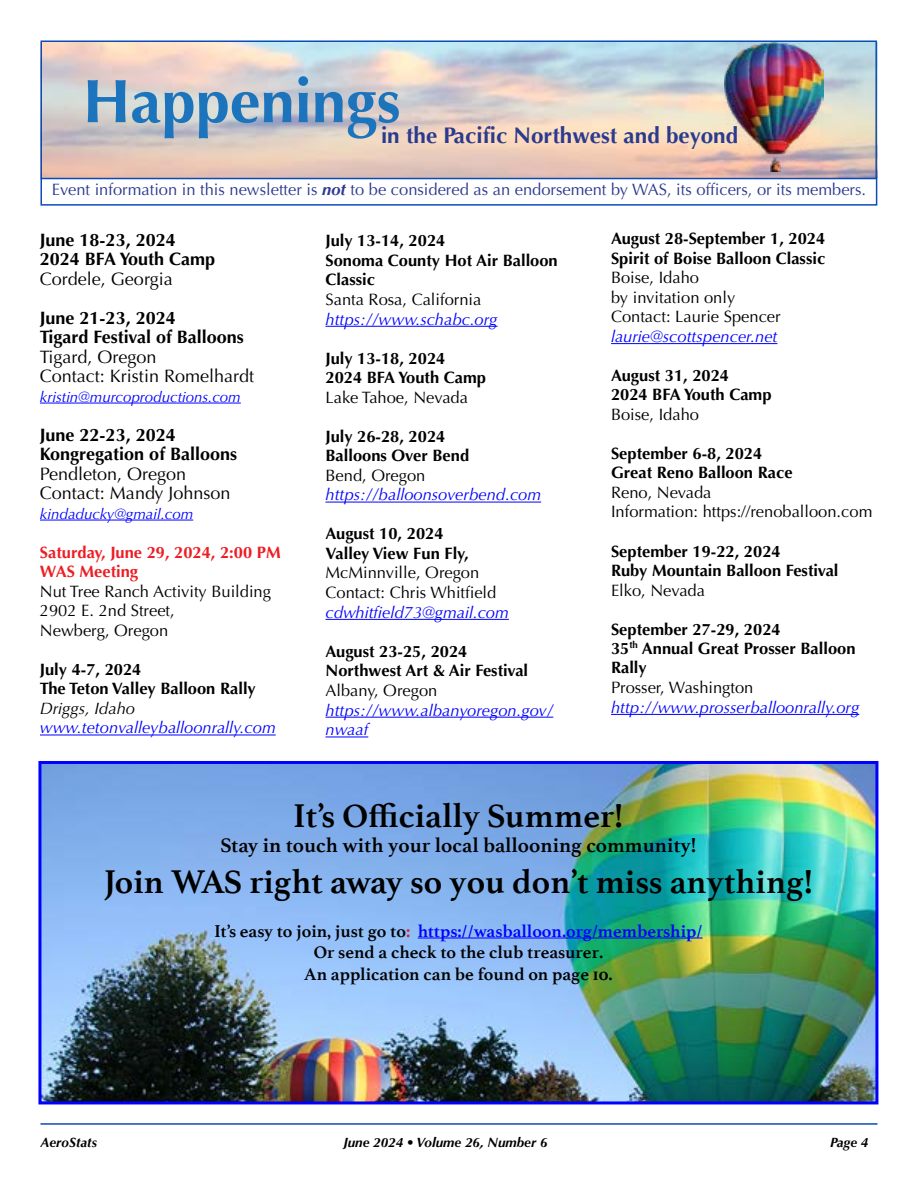
<style>
.page{position:relative;width:918px;height:1188px;background:#fff}
.page>*{position:absolute;margin:0;border:0;box-sizing:border-box;transform-origin:0 0}
.t1{font:700 61.5px "Optima";color:#1c75bc}
.t2{font:700 34.5px "Athelas";color:#000}
.t3{font:700 22.5px "Optima";color:#2a3b8f}
.t4{font:700 21px "Athelas";color:#000}
.t5{font:700 18px/21.6px "Athelas";color:#000;text-align:center}
.t6{font:700 18px/19.5px "Optima";color:#000}
.t7{font:18px/19.5px "Optima";color:#000}
.t8{font:700 16.5px/19.5px "Optima";color:#000}
.t9{font:16.5px/19.5px "Optima";color:#000}
.t10{font:italic 16.5px/19.8px "Optima";color:#00f}
.t11{font:16.5px "Optima";color:#2b3990}
.t12{font:700 16.5px/19.5px "Optima";color:#ed1d24}
.t13{font:italic 16.5px "Optima";color:#000}
.t14{font:italic 15px "Optima";color:#00f}
.t15{font:italic 700 13.5px "Optima";color:#000}
.s1{font-weight:700;font-style:italic}
.s2{color:#d2232a}
.s3{color:#00f}
</style>
<div class="page">
<hr style="left:40px;top:1123px;width:838px;height:2px;background:#0b4cb4">
<div style="left:40px;top:177px;width:837px;height:29px;border:2px solid #1049bc"></div>
<img style="left:724px;top:43px;width:100px;height:129px">
<div style="left:40px;top:40px;width:837px;height:139px;border:2px solid #0b4cb4"></div>
<hr style="left:40px;top:403px;width:201px;height:1px;background:#00f">
<hr style="left:40px;top:520px;width:153px;height:1px;background:#00f">
<hr style="left:40px;top:735px;width:236px;height:1px;background:#00f">
<hr style="left:326px;top:326px;width:172px;height:1px;background:#00f">
<hr style="left:326px;top:502px;width:215px;height:1px;background:#00f">
<hr style="left:326px;top:619px;width:183px;height:1px;background:#00f">
<hr style="left:326px;top:717px;width:227px;height:1px;background:#00f">
<hr style="left:326px;top:737px;width:42px;height:1px;background:#00f">
<hr style="left:611px;top:343px;width:166px;height:1px;background:#00f">
<hr style="left:611px;top:714px;width:248px;height:1px;background:#00f">
<img style="left:42px;top:765px;width:832px;height:335px">
<div style="left:38px;top:761px;width:840px;height:343px;border:3px solid #00f"></div>
<hr style="left:418px;top:938px;width:285px;height:1px;background:#00f">
<h1 class="t1" style="left:83px;top:66px;width:319px">Happenings</h1>
<h3 class="t3" style="left:381px;top:122px;width:359px">in the Pacific Northwest and beyond</h3>
<p class="t11" style="left:52px;top:180px;width:816px">Event information in this newsletter is <span class="s1">not</span> to be considered as an endorsement by WAS, its officers, or its members.</p>
<p class="t6" style="left:40px;top:230px;width:177px">June 18-23, 2024<br>2024 BFA Youth Camp</p>
<p class="t7" style="left:40px;top:269px;width:135px">Cordele, Georgia</p>
<p class="t6" style="left:40px;top:308px;width:205px">June 21-23, 2024<br>Tigard Festival of Balloons</p>
<p class="t7" style="left:40px;top:347px;width:216px">Tigard, Oregon<br>Contact: Kristin Romelhardt</p>
<p class="t14" style="left:40px;top:388px;width:202px">kristin@murcoproductions.com</p>
<p class="t6" style="left:40px;top:425px;width:199px">June 22-23, 2024<br>Kongregation of Balloons</p>
<p class="t7" style="left:40px;top:464px;width:192px">Pendleton, Oregon<br>Contact: Mandy Johnson</p>
<p class="t14" style="left:40px;top:505px;width:155px">kindaducky@gmail.com</p>
<p class="t12" style="left:40px;top:542px;width:242px">Saturday, June 29, 2024, 2:00 PM<br>WAS Meeting</p>
<p class="t9" style="left:40px;top:581px;width:233px">Nut Tree Ranch Activity Building<br>2902 E. 2nd Street,<br>Newberg, Oregon</p>
<p class="t8" style="left:40px;top:659px;width:217px">July 4-7, 2024<br>The Teton Valley Balloon Rally</p>
<p class="t13" style="left:40px;top:698px;width:97px">Driggs, Idaho</p>
<p class="t10" style="left:40px;top:718px;width:237px">www.tetonvalleyballoonrally.com</p>
<p class="t8" style="left:326px;top:231px;width:234px">July 13-14, 2024<br>Sonoma County Hot Air Balloon<br>Classic</p>
<p class="t9" style="left:326px;top:290px;width:157px">Santa Rosa, California</p>
<p class="t10" style="left:326px;top:309px;width:174px">https://www.schabc.org</p>
<p class="t8" style="left:326px;top:348px;width:162px">July 13-18, 2024<br>2024 BFA Youth Camp</p>
<p class="t9" style="left:326px;top:388px;width:144px">Lake Tahoe, Nevada</p>
<p class="t8" style="left:326px;top:427px;width:145px">July 26-28, 2024<br>Balloons Over Bend</p>
<p class="t9" style="left:326px;top:466px;width:101px">Bend, Oregon</p>
<p class="t10" style="left:326px;top:485px;width:217px">https://balloonsoverbend.com</p>
<p class="t8" style="left:326px;top:524px;width:145px">August 10, 2024<br>Valley View Fun Fly,</p>
<p class="t9" style="left:326px;top:563px;width:172px">McMinnville, Oregon<br>Contact: Chris Whitfield</p>
<p class="t10" style="left:326px;top:602px;width:185px">cdwhitfield73@gmail.com</p>
<p class="t8" style="left:326px;top:642px;width:204px">August 23-25, 2024<br>Northwest Art &amp; Air Festival</p>
<p class="t9" style="left:326px;top:681px;width:113px">Albany, Oregon</p>
<p class="t10" style="left:326px;top:700px;width:229px">https://www.albanyoregon.gov/ nwaaf</p>
<p class="t8" style="left:611px;top:229px;width:216px">August 28-September 1, 2024<br>Spirit of Boise Balloon Classic</p>
<p class="t9" style="left:611px;top:268px;width:171px">Boise, Idaho<br>by invitation only<br>Contact: Laurie Spencer</p>
<p class="t10" style="left:611px;top:327px;width:168px">laurie@scottspencer.net</p>
<p class="t8" style="left:611px;top:366px;width:162px">August 31, 2024<br>2024 BFA Youth Camp</p>
<p class="t9" style="left:611px;top:405px;width:90px">Boise, Idaho</p>
<p class="t8" style="left:611px;top:444px;width:183px">September 6-8, 2024<br>Great Reno Balloon Race</p>
<p class="t9" style="left:611px;top:483px;width:263px">Reno, Nevada<br>Information: https://renoballoon.com</p>
<p class="t8" style="left:611px;top:541px;width:229px">September 19-22, 2024<br>Ruby Mountain Balloon Festival</p>
<p class="t9" style="left:611px;top:580px;width:96px">Elko, Nevada</p>
<p class="t8" style="left:611px;top:619px;width:246px">September 27-29, 2024<br>35<sup>th</sup> Annual Great Prosser Balloon<br>Rally</p>
<p class="t9" style="left:611px;top:678px;width:144px">Prosser, Washington</p>
<p class="t10" style="left:611px;top:697px;width:250px">http://www.prosserballoonrally.org</p>
<h2 class="t2" style="left:294px;top:788px;width:331px">It’s Officially Summer!</h2>
<p class="t4" style="left:220px;top:828px;width:478px">Stay in touch with your local ballooning community!</p>
<h2 class="t2" style="left:104px;top:854px;width:710px">Join WAS right away so you don’t miss anything!</h2>
<p class="t5" style="left:214px;top:920px;width:490px">It’s easy to join, just go to<span class="s2">:</span> <span class="s3">https://wasballoon.org/membership/<br></span>Or send a check to the club treasurer.<br>An application can be found on page 10.</p>
<p class="t15" style="left:40px;top:1134px;width:58px">AeroStats</p>
<p class="t15" style="left:343px;top:1134px;width:206px">June 2024 • Volume 26, Number 6</p>
<p class="t15" style="left:830px;top:1134px;width:40px">Page 4</p>
</div>
